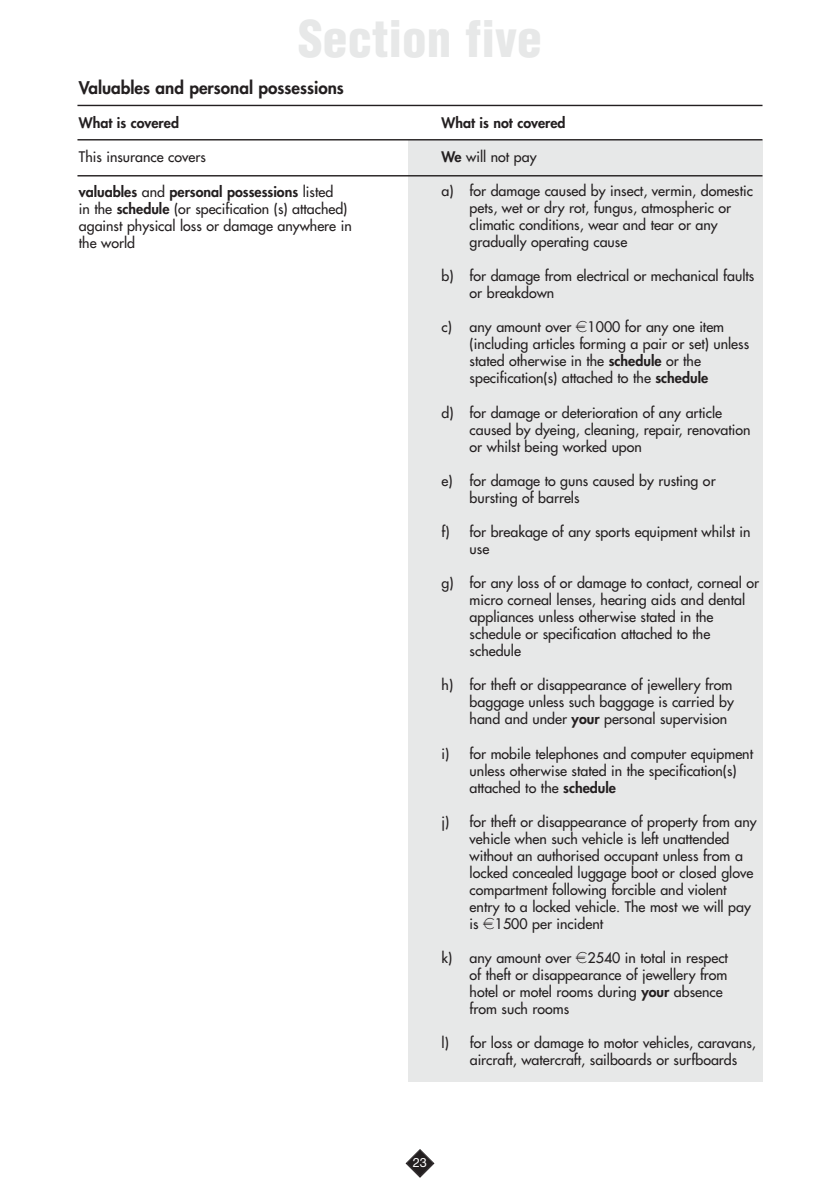
<style>
.page{position:relative;width:840px;height:1191px;background:#fff}
.page>*{position:absolute;margin:0;border:0;box-sizing:border-box;transform-origin:0 0}
.t1{font:900 condensed 49.2px "Helvetica";color:#e7e8e8}
.t2{font:800 17px "Futura";color:#231f20}
.t3{font:14.2px/17px "Futura";color:#231f20}
.t4{font:800 14.2px "Futura";color:#231f20}
.t5{font:12.8px "Helvetica Neue";color:#fff}
.s1{font-weight:800}
.s2{font-family:"Euro font"}
</style>
<div class="page">
<svg style="left:405px;top:1149px;width:29px;height:29px"></svg>
<div style="left:407px;top:140px;width:355px;height:942px;background:#e7e8e8"></div>
<hr style="left:77px;top:105px;width:685px;height:1px;background:#231f20">
<hr style="left:77px;top:139px;width:685px;height:1px;background:#231f20">
<hr style="left:77px;top:175px;width:685px;height:1px;background:#231f20">
<h1 class="t1" style="left:298px;top:20px;width:245px">Section five</h1>
<p class="t2" style="left:79px;top:80px;width:266px">Valuables and personal possessions</p>
<p class="t4" style="left:79px;top:116px;width:102px">What is covered</p>
<p class="t3" style="left:79px;top:150px;width:128px">This insurance covers</p>
<p class="t3" style="left:79px;top:184px;width:274px"><span class="s1">valuables</span> and <span class="s1">personal possessions</span> listed<br>in the <span class="s1">schedule</span> (or specification (s) attached) against physical loss or damage anywhere in the world</p>
<p class="t4" style="left:441px;top:116px;width:125px">What is not covered</p>
<p class="t3" style="left:441px;top:149px;width:96px"><span class="s1">We</span> will not pay</p>
<p class="t3" style="left:469px;top:183px;width:285px;text-indent:-28px">a) for damage caused by insect, vermin, domestic pets, wet or dry rot, fungus, atmospheric or climatic conditions, wear and tear or any gradually operating cause</p>
<p class="t3" style="left:469px;top:268px;width:286px;text-indent:-28px">b) for damage from electrical or mechanical faults or breakdown</p>
<p class="t3" style="left:469px;top:319px;width:281px;text-indent:-28px">c) any amount over <span class="s2">R</span>1000 for any one item (including articles forming a pair or set) unless stated otherwise in the <span class="s1">schedule</span> or the specification(s) attached to the <span class="s1">schedule</span></p>
<p class="t3" style="left:469px;top:405px;width:282px;text-indent:-28px">d) for damage or deterioration of any article caused by dyeing, cleaning, repair, renovation or whilst being worked upon</p>
<p class="t3" style="left:469px;top:473px;width:247px;text-indent:-28px">e) for damage to guns caused by rusting or bursting of barrels</p>
<p class="t3" style="left:469px;top:524px;width:282px;text-indent:-28px">f) for breakage of any sports equipment whilst in use</p>
<p class="t3" style="left:469px;top:575px;width:291px;text-indent:-28px">g) for any loss of or damage to contact, corneal or micro corneal lenses, hearing aids and dental appliances unless otherwise stated in the schedule or specification attached to the schedule</p>
<p class="t3" style="left:469px;top:677px;width:266px;text-align:justify;text-indent:-28px">h) for theft or disappearance of jewellery from baggage unless such baggage is carried by hand and under <span class="s1">your</span> personal supervision</p>
<p class="t3" style="left:469px;top:745px;width:285px;text-indent:-28px">i) for mobile telephones and computer equipment unless otherwise stated in the specification(s) attached to the <span class="s1">schedule</span></p>
<p class="t3" style="left:469px;top:814px;width:288px;text-indent:-28px">j) for theft or disappearance of property from any vehicle when such vehicle is left unattended without an authorised occupant unless from a locked concealed luggage boot or closed glove compartment following forcible and violent entry to a locked vehicle. The most we will pay is <span class="s2">E</span>1500 per incident</p>
<p class="t3" style="left:469px;top:950px;width:260px;text-indent:-28px">k) any amount over <span class="s2">R</span>2540 in total in respect of theft or disappearance of jewellery from hotel or motel rooms during <span class="s1">your</span> absence from such rooms</p>
<p class="t3" style="left:469px;top:1035px;width:287px;text-indent:-28px">l) for loss or damage to motor vehicles, caravans, aircraft, watercraft, sailboards or surfboards</p>
<p class="t5" style="left:412px;top:1158px;width:16px">23</p>
</div>
